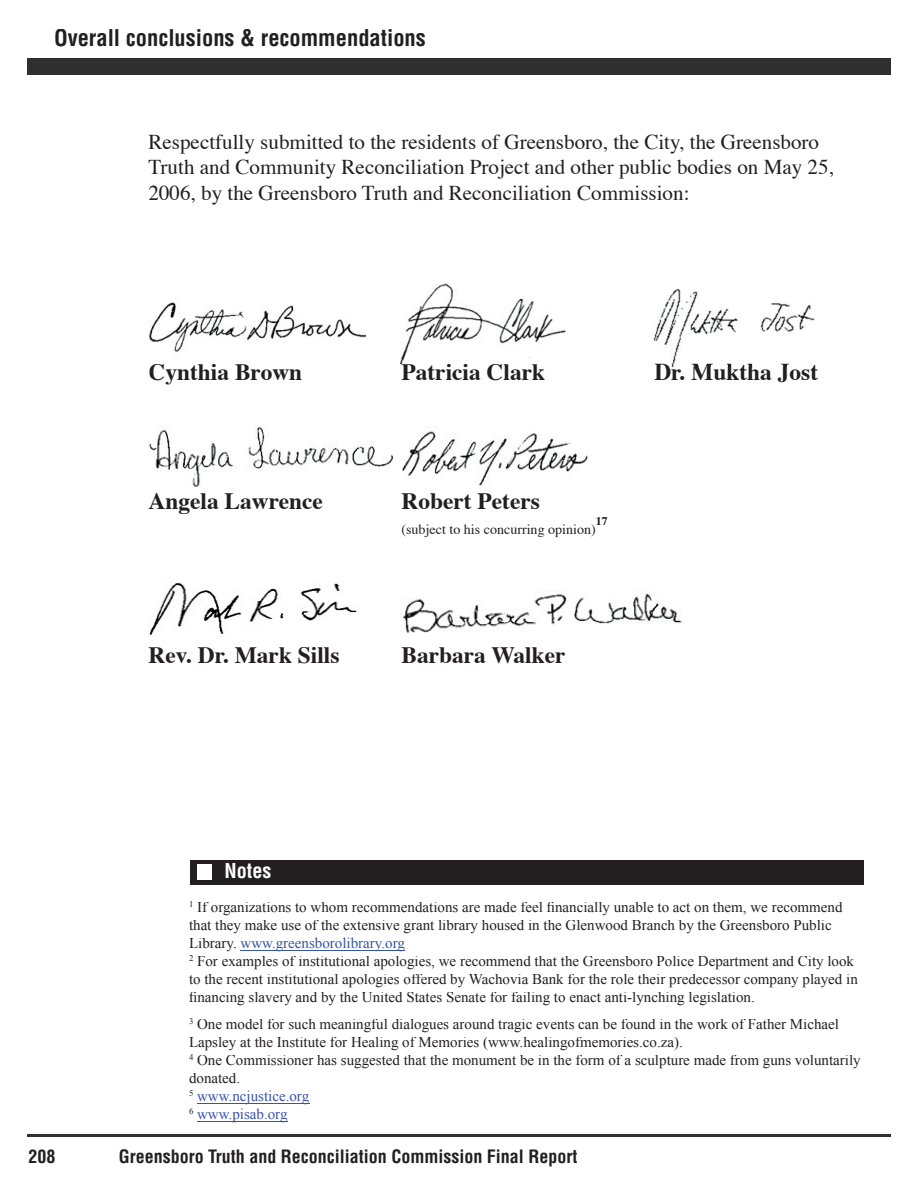
<style>
.page{position:relative;width:918px;height:1188px;background:#fff}
.page>*{position:absolute;margin:0;border:0;box-sizing:border-box;transform-origin:0 0}
.t1{font:700 23.4px "Times";color:#231f20}
.t2{font:700 condensed 22.5px "Helvetica LT Std";color:#231f20}
.t3{font:21.15px/25.3px "Times";color:#231f20}
.t4{font:700 condensed 20.1px "Helvetica LT Std";color:#fff}
.t5{font:700 condensed 18px "Helvetica LT Std";color:#231f20}
.t6{font:15px/18px "Times New Roman";color:#231f20}
.t7{font:14.1px "Times";color:#231f20}
.t8{font:700 11.7px "Times";color:#231f20}
.s1{color:#3854a4}
</style>
<div class="page">
<div style="left:27px;top:58px;width:864px;height:17px;background:#2e2f2e"></div>
<hr style="left:27px;top:1134px;width:864px;height:3px;background:#2e2f2e">
<hr style="left:241px;top:950px;width:164px;height:1px;background:#3854a4">
<hr style="left:197px;top:1103px;width:112px;height:1px;background:#3854a4">
<hr style="left:197px;top:1121px;width:91px;height:1px;background:#3854a4">
<img style="left:149px;top:302px;width:217px;height:50px">
<img style="left:400px;top:284px;width:165px;height:79px">
<img style="left:653px;top:289px;width:162px;height:74px">
<img style="left:149px;top:427px;width:244px;height:61px">
<img style="left:403px;top:431px;width:185px;height:55px">
<img style="left:149px;top:583px;width:208px;height:52px">
<img style="left:403px;top:593px;width:279px;height:40px">
<img style="left:654px;top:363px;width:162px;height:4px">
<div style="left:190px;top:860px;width:674px;height:25px;background:#231f20"></div>
<div style="left:197px;top:864px;width:14px;height:16px;background:#fff"></div>
<h2 class="t2" style="left:54px;top:24px;width:373px">Overall conclusions &amp; recommendations</h2>
<h3 class="t3" style="left:149px;top:131px;width:687px">Respectfully submitted to the residents of Greensboro, the City, the Greensboro<br>Truth and Community Reconciliation Project and other public bodies on May 25,<br>2006, by the Greensboro Truth and Reconciliation Commission:</h3>
<h1 class="t1" style="left:149px;top:356px;width:155px">Cynthia Brown</h1>
<h1 class="t1" style="left:401px;top:356px;width:145px">Patricia Clark</h1>
<h1 class="t1" style="left:654px;top:356px;width:165px">Dr. Muktha Jost</h1>
<h1 class="t1" style="left:149px;top:485px;width:176px">Angela Lawrence</h1>
<h1 class="t1" style="left:401px;top:485px;width:140px">Robert Peters</h1>
<p class="t7" style="left:401px;top:521px;width:196px">(subject to his concurring opinion)</p>
<p class="t8" style="left:596px;top:513px;width:13px">17</p>
<h1 class="t1" style="left:149px;top:640px;width:193px">Rev. Dr. Mark Sills</h1>
<h1 class="t1" style="left:401px;top:640px;width:166px">Barbara Walker</h1>
<h3 class="t4" style="left:225px;top:859px;width:48px">Notes</h3>
<p class="t6" style="left:189px;top:898px;width:670px"><sup>1</sup> If organizations to whom recommendations are made feel financially unable to act on them, we recommend that they make use of the extensive grant library housed in the Glenwood Branch by the Greensboro Public Library. <span class="s1">www.greensborolibrary.org<br></span><sup>2</sup> For examples of institutional apologies, we recommend that the Greensboro Police Department and City look to the recent institutional apologies offered by Wachovia Bank for the role their predecessor company played in financing slavery and by the United States Senate for failing to enact anti-lynching legislation.</p>
<p class="t6" style="left:189px;top:1015px;width:673px"><sup>3</sup> One model for such meaningful dialogues around tragic events can be found in the work of Father Michael Lapsley at the Institute for Healing of Memories (www.healingofmemories.co.za).<br><sup>4</sup> One Commissioner has suggested that the monument be in the form of a sculpture made from guns voluntarily donated.<br><sup>5</sup> <span class="s1">www.ncjustice.org<br></span><sup>6</sup> <span class="s1">www.pisab.org</span></p>
<p class="t5" style="left:28px;top:1145px;width:29px">208</p>
<p class="t5" style="left:119px;top:1145px;width:460px">Greensboro Truth and Reconciliation Commission Final Report</p>
</div>
